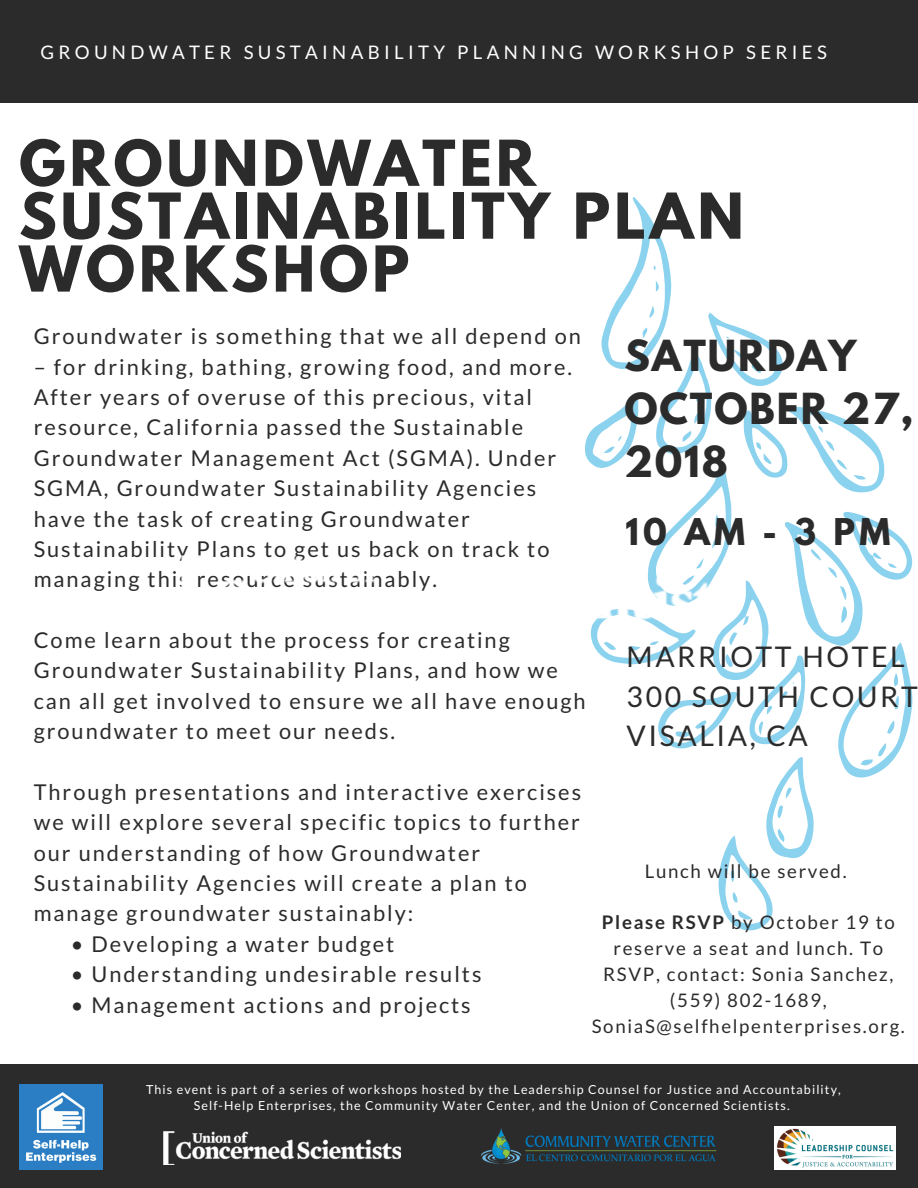
<style>
.page{position:relative;width:918px;height:1188px;background:#fff}
.page>*{position:absolute;margin:0;border:0;box-sizing:border-box;transform-origin:0 0}
.t1{font:700 55.95px/52.8px "League Spartan";letter-spacing:.07em;color:#2b2b2b}
.t2{font:700 37.95px/52.8px "League Spartan";letter-spacing:.05em;color:#2b2b2b}
.t3{font:700 32.7px "League Spartan";letter-spacing:.13em;color:#2b2b2b}
.t4{font:28.5px/39.3px "Lato";letter-spacing:.09em;color:#2b2b2b}
.t5{font:21.75px/30.3px "Lato";letter-spacing:.09em;color:#2b2b2b}
.t6{font:18.75px/25.8px "Lato";letter-spacing:.09em;color:#2b2b2b;text-align:center}
.t7{font:18.75px "Lato";letter-spacing:.23em;color:#fff}
.t8{font:12.45px/16.8px "Lato";letter-spacing:.09em;color:#fff;text-align:center}
.s1{font-weight:700}
</style>
<div class="page">
<div style="left:0;top:0;width:918px;height:102px;background:#2b2b2b"></div>
<svg style="left:585px;top:197px;width:327px;height:733px"></svg>
<div style="left:0;top:1064px;width:918px;height:124px;background:#2b2b2b"></div>
<img style="left:19px;top:1084px;width:83px;height:86px">
<img style="left:774px;top:1126px;width:122px;height:44px">
<img style="left:481px;top:1128px;width:236px;height:36px">
<img style="left:585px;top:556px;width:153px;height:76px">
<img style="left:163px;top:1132px;width:237px;height:32px">
<p class="t7" style="left:40px;top:41px;width:788px">GROUNDWATER SUSTAINABILITY PLANNING WORKSHOP SERIES</p>
<h1 class="t1" style="left:19px;top:144px;width:726px">GROUNDWATER<br>SUSTAINABILITY PLAN<br>WORKSHOP</h1>
<p class="t5" style="left:34px;top:321px;width:549px">Groundwater is something that we all depend on</p>
<p class="t5" style="left:34px;top:351px;width:540px">– for drinking, bathing, growing food, and more.<br>After years of overuse of this precious, vital resource, California passed the Sustainable Groundwater Management Act (SGMA). Under SGMA, Groundwater Sustainability Agencies have the task of creating Groundwater Sustainability Plans to get us back on track to managing this resource sustainably.</p>
<p class="t5" style="left:34px;top:624px;width:553px">Come learn about the process for creating Groundwater Sustainability Plans, and how we can all get involved to ensure we all have enough groundwater to meet our needs.</p>
<h2 class="t2" style="left:624px;top:334px;width:291px">SATURDAY<br>OCTOBER 27,<br>2018</h2>
<h3 class="t3" style="left:626px;top:515px;width:266px">10AM-3PM</h3>
<h3 class="t4" style="left:627px;top:636px;width:293px">MARRIOTT HOTEL<br>300 SOUTH COURT<br>VISALIA, CA</h3>
<p class="t5" style="left:34px;top:776px;width:549px">Through presentations and interactive exercises we will explore several specific topics to further our understanding of how Groundwater Sustainability Agencies will create a plan to manage groundwater sustainably:</p>
<p class="t5" style="left:71px;top:928px;width:325px">• Developing a water budget</p>
<p class="t5" style="left:71px;top:959px;width:412px">• Understanding undesirable results</p>
<p class="t5" style="left:71px;top:989px;width:402px">• Management actions and projects</p>
<p class="t6" style="left:645px;top:857px;width:203px">Lunch will be served.</p>
<p class="t6" style="left:592px;top:909px;width:315px"><span class="s1">Please RSVP</span> by October 19 to reserve a seat and lunch. To<br>RSVP, contact: Sonia Sanchez, (559) 802-1689,<br>SoniaS@selfhelpenterprises.org.</p>
<p class="t8" style="left:146px;top:1080px;width:696px">This event is part of a series of workshops hosted by the Leadership Counsel for Justice and Accountability,<br>Self-Help Enterprises, the Community Water Center, and the Union of Concerned Scientists.</p>
</div>
